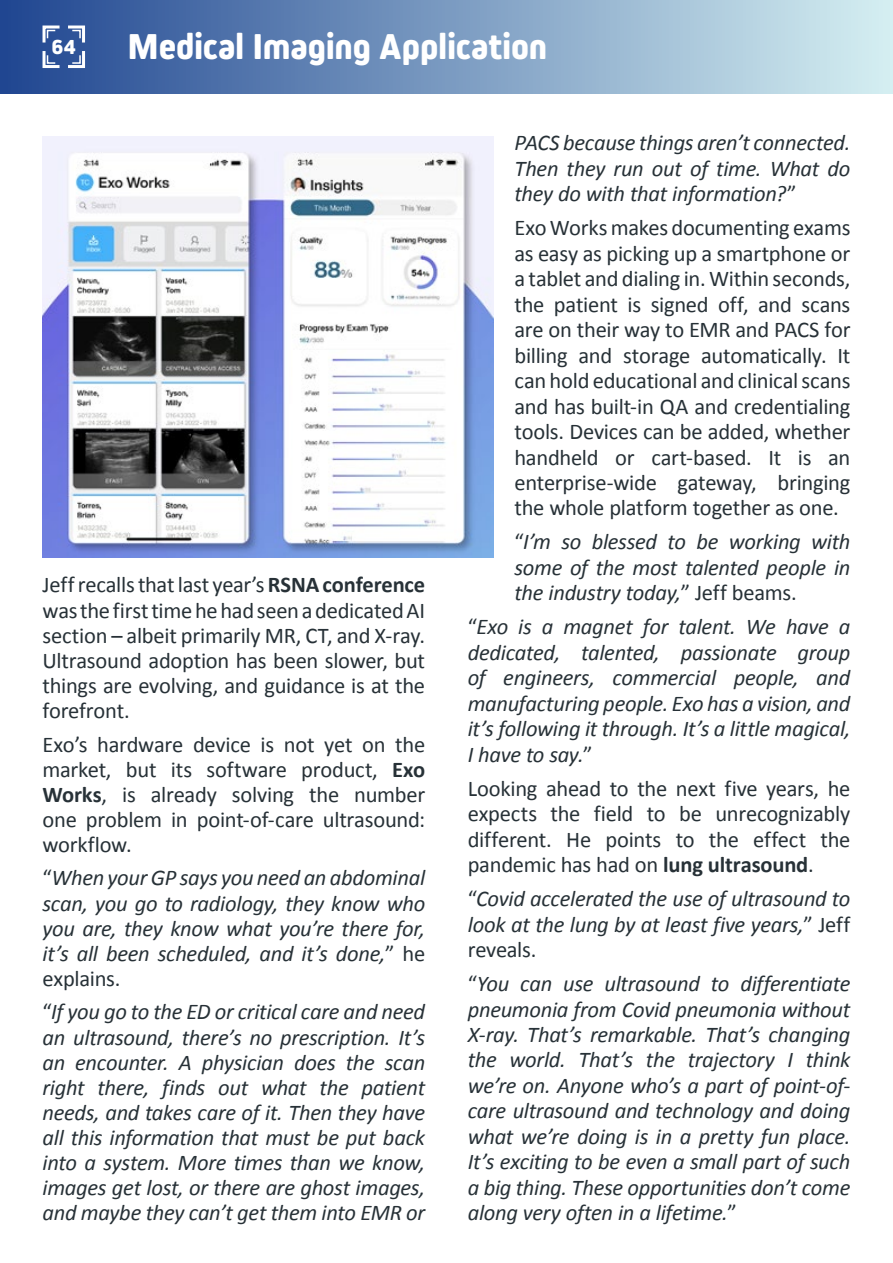
<style>
.page{position:relative;width:893px;height:1263px;background:#fff}
.page>*{position:absolute;margin:0;border:0;box-sizing:border-box;transform-origin:0 0}
.t1{font:800 37.5px "Kiro";letter-spacing:-.005em;color:#fff}
.t2{font:italic 22.5px/25.5px "Calibri";letter-spacing:-.015em;color:#273137;text-align:justify}
.t3{font:22.5px/25.5px "Calibri";letter-spacing:-.01em;color:#273137;text-align:justify}
.t4{font:800 22.5px "Kiro";color:#fff}
.s1{font-weight:700}
.s2{font-style:normal}
</style>
<div class="page">
<div style="left:0;top:0;width:893px;height:94px;background:linear-gradient(to right,#1f4590,#d5eff2)"></div>
<svg style="left:41px;top:24px;width:46px;height:46px"></svg>
<img style="left:43px;top:136px;width:450px;height:421px">
<p class="t4" style="left:52px;top:34px;width:26px">64</p>
<h1 class="t1" style="left:128px;top:25px;width:421px">Medical Imaging Application</h1>
<p class="t3" style="left:43px;top:572px;width:384px;line-height:25px">Jeff recalls that last year’s <span class="s1">RSNA conference </span>was the first time he had seen a dedicated AI section – albeit primarily MR, CT, and X-ray.<br>Ultrasound adoption has been slower, but things are evolving, and guidance is at the forefront.</p>
<p class="t3" style="left:43px;top:731px;width:384px;line-height:25px">Exo’s hardware device is not yet on the market, but its software product, <span class="s1">Exo Works</span>, is already solving the number one problem in point-of-care ultrasound: workflow.</p>
<p class="t2" style="left:43px;top:864px;width:384px;line-height:25px"><span class="s2">“</span>When your GP says you need an abdominal scan, you go to radiology, they know who you are, they know what you’re there for, it’s all been scheduled, and it’s done,<span class="s2">” he explains.</span></p>
<p class="t2" style="left:43px;top:998px;width:384px;line-height:25px"><span class="s2">“</span>If you go to the ED or critical care and need an ultrasound, there’s no prescription. It’s an encounter. A physician does the scan right there, finds out what the patient needs, and takes care of it. Then they have all this information that must be put back into a system. More times than we know, images get lost, or there are ghost images, and maybe they can’t get them into EMR or</p>
<p class="t2" style="left:514px;top:129px;width:337px">PACS because things aren’t connected.<br>Then they run out of time. What do they do with that information?<span class="s2">”</span></p>
<p class="t3" style="left:514px;top:214px;width:337px">Exo Works makes documenting exams as easy as picking up a smartphone or a tablet and dialing in. Within seconds, the patient is signed off, and scans are on their way to EMR and PACS for billing and storage automatically. It can hold educational and clinical scans and has built-in QA and credentialing tools. Devices can be added, whether handheld or cart-based. It is an enterprise-wide gateway, bringing the whole platform together as one.</p>
<p class="t2" style="left:514px;top:528px;width:337px"><span class="s2">“</span>I’m so blessed to be working with some of the most talented people in the industry today,<span class="s2">” Jeff beams.</span></p>
<p class="t2" style="left:468px;top:613px;width:384px"><span class="s2">“</span>Exo is a magnet for talent. We have a dedicated, talented, passionate group of engineers, commercial people, and manufacturing people. Exo has a vision, and it’s following it through. It’s a little magical, I have to say.<span class="s2">”</span></p>
<p class="t3" style="left:468px;top:775px;width:384px">Looking ahead to the next five years, he expects the field to be unrecognizably different. He points to the effect the pandemic has had on <span class="s1">lung ultrasound</span>.</p>
<p class="t2" style="left:468px;top:885px;width:384px"><span class="s2">“</span>Covid accelerated the use of ultrasound to look at the lung by at least five years,<span class="s2">” Jeff reveals.</span></p>
<p class="t2" style="left:468px;top:970px;width:384px"><span class="s2">“</span>You can use ultrasound to differentiate pneumonia from Covid pneumonia without X-ray. That’s remarkable. That’s changing the world. That’s the trajectory I think we’re on. Anyone who’s a part of point-of&shy;care ultrasound and technology and doing what we’re doing is in a pretty fun place.<br>It’s exciting to be even a small part of such a big thing. These opportunities don’t come along very often in a lifetime.<span class="s2">”</span></p>
</div>
